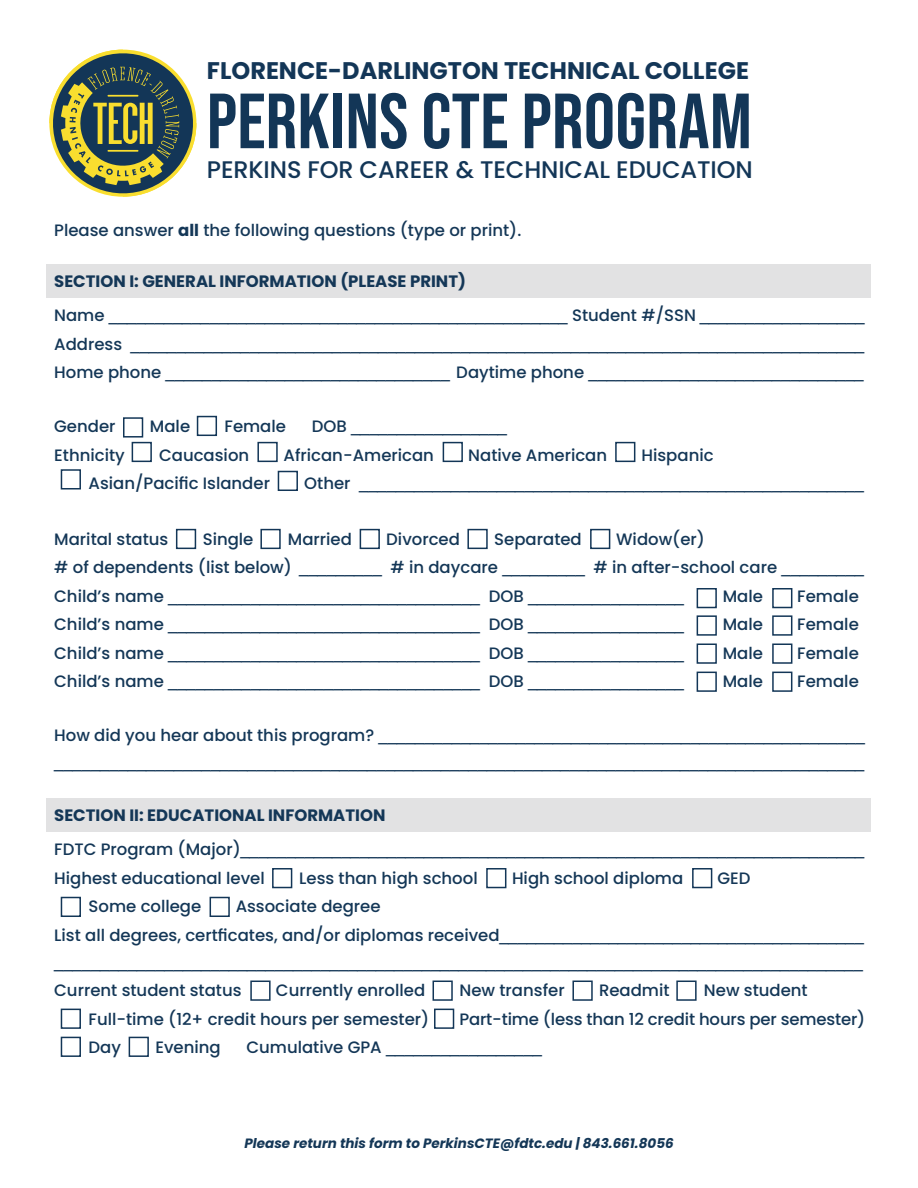
<style>
.page{position:relative;width:918px;height:1188px;background:#fff}
.page>*{position:absolute;margin:0;border:0;box-sizing:border-box;transform-origin:0 0}
.t1{font:700 78px "Bebas Neue Pro";letter-spacing:.005em;color:#133657}
.t2{font:700 24px "Poppins";color:#133657}
.t3{font:500 24px "Poppins";letter-spacing:-.005em;color:#133657}
.t4{font:16.5px/27px "Arial";color:#143757}
.t5{font:500 16.5px "Poppins";color:#143757}
.t6{font:700 16.5px "Poppins";color:#143757}
.t7{font:italic 700 13.5px "Poppins";color:#143757}
.s1{font-weight:700}
.s2{font-family:"Poppins";font-weight:500}
.s3{font-family:"Arial";font-weight:400}
</style>
<div class="page">
<svg style="left:49px;top:49px;width:148px;height:148px"></svg>
<div style="left:46px;top:264px;width:825px;height:34px;background:#e2e2e3"></div>
<div style="left:46px;top:798px;width:825px;height:33px;background:#e2e2e3"></div>
<div style="left:123px;top:417px;width:20px;height:21px;border:2px solid #133657"></div>
<div style="left:197px;top:416px;width:20px;height:20px;border:2px solid #133657"></div>
<div style="left:132px;top:442px;width:20px;height:20px;border:2px solid #133657"></div>
<div style="left:257px;top:442px;width:21px;height:20px;border:2px solid #133657"></div>
<div style="left:443px;top:442px;width:20px;height:20px;border:2px solid #133657"></div>
<div style="left:615px;top:442px;width:20px;height:20px;border:2px solid #133657"></div>
<div style="left:61px;top:469px;width:20px;height:21px;border:2px solid #133657"></div>
<div style="left:278px;top:471px;width:20px;height:20px;border:2px solid #133657"></div>
<div style="left:176px;top:529px;width:20px;height:20px;border:2px solid #133657"></div>
<div style="left:260px;top:529px;width:21px;height:20px;border:2px solid #133657"></div>
<div style="left:360px;top:529px;width:20px;height:20px;border:2px solid #133657"></div>
<div style="left:467px;top:529px;width:21px;height:20px;border:2px solid #133657"></div>
<div style="left:590px;top:529px;width:20px;height:20px;border:2px solid #133657"></div>
<div style="left:697px;top:588px;width:20px;height:20px;border:2px solid #133657"></div>
<div style="left:772px;top:588px;width:20px;height:20px;border:2px solid #133657"></div>
<div style="left:697px;top:615px;width:20px;height:21px;border:2px solid #133657"></div>
<div style="left:772px;top:615px;width:20px;height:21px;border:2px solid #133657"></div>
<div style="left:697px;top:644px;width:20px;height:20px;border:2px solid #133657"></div>
<div style="left:772px;top:644px;width:20px;height:20px;border:2px solid #133657"></div>
<div style="left:697px;top:672px;width:20px;height:20px;border:2px solid #133657"></div>
<div style="left:772px;top:672px;width:20px;height:20px;border:2px solid #133657"></div>
<div style="left:272px;top:868px;width:20px;height:20px;border:2px solid #133657"></div>
<div style="left:486px;top:868px;width:20px;height:20px;border:2px solid #133657"></div>
<div style="left:692px;top:868px;width:20px;height:20px;border:2px solid #133657"></div>
<div style="left:61px;top:897px;width:20px;height:20px;border:2px solid #133657"></div>
<div style="left:210px;top:897px;width:20px;height:20px;border:2px solid #133657"></div>
<div style="left:250px;top:981px;width:21px;height:20px;border:2px solid #133657"></div>
<div style="left:433px;top:981px;width:20px;height:20px;border:2px solid #133657"></div>
<div style="left:572px;top:981px;width:21px;height:20px;border:2px solid #133657"></div>
<div style="left:676px;top:981px;width:21px;height:20px;border:2px solid #133657"></div>
<div style="left:61px;top:1009px;width:20px;height:20px;border:2px solid #133657"></div>
<div style="left:434px;top:1009px;width:20px;height:20px;border:2px solid #133657"></div>
<div style="left:61px;top:1037px;width:20px;height:20px;border:2px solid #133657"></div>
<div style="left:129px;top:1037px;width:20px;height:20px;border:2px solid #133657"></div>
<p class="t2" style="left:207px;top:57px;width:544px">FLORENCE-DARLINGTON TECHNICAL COLLEGE</p>
<p class="t1" style="left:207px;top:77px;width:546px">PERKINS CTE PROGRAM</p>
<p class="t3" style="left:207px;top:156px;width:547px">PERKINS FOR CAREER &amp; TECHNICAL EDUCATION</p>
<p class="t5" style="left:54px;top:220px;width:469px">Please answer <span class="s1">all</span> the following questions (type or print).</p>
<p class="t6" style="left:54px;top:271px;width:413px">SECTION I: GENERAL INFORMATION (PLEASE PRINT)</p>
<p class="t4" style="left:54px;top:302px;width:812px"><span class="s2">Name</span> __________________________________________________ <span class="s2">Student #/SSN</span> __________________</p>
<p class="t4" style="left:54px;top:331px;width:812px"><span class="s2">Address</span> ________________________________________________________________________________</p>
<p class="t4" style="left:54px;top:359px;width:811px"><span class="s2">Home phone</span> _______________________________ <span class="s2">Daytime phone</span> ______________________________</p>
<p class="t5" style="left:54px;top:417px;width:63px">Gender</p>
<p class="t5" style="left:150px;top:417px;width:42px">Male</p>
<p class="t5" style="left:225px;top:417px;width:63px">Female</p>
<p class="t4" style="left:312px;top:413px;width:197px"><span class="s2">DOB</span> _________________</p>
<p class="t5" style="left:54px;top:445px;width:72px">Ethnicity</p>
<p class="t5" style="left:159px;top:445px;width:92px">Caucasion</p>
<p class="t5" style="left:284px;top:445px;width:152px">African-American</p>
<p class="t5" style="left:468px;top:445px;width:140px">Native American</p>
<p class="t5" style="left:642px;top:445px;width:74px">Hispanic</p>
<p class="t5" style="left:89px;top:474px;width:183px">Asian/Pacific Islander</p>
<p class="t4" style="left:304px;top:470px;width:561px"><span class="s2">Other</span> _______________________________________________________</p>
<p class="t5" style="left:54px;top:529px;width:116px">Marital status</p>
<p class="t5" style="left:203px;top:529px;width:52px">Single</p>
<p class="t5" style="left:288px;top:529px;width:66px">Married</p>
<p class="t5" style="left:386px;top:529px;width:75px">Divorced</p>
<p class="t5" style="left:494px;top:529px;width:89px">Separated</p>
<p class="t5" style="left:616px;top:529px;width:90px">Widow(er)</p>
<p class="t5" style="left:54px;top:558px;width:811px"># of dependents (list below) <span class="s3">_________</span> # in daycare <span class="s3">_________</span> # in after-school care <span class="s3">_________</span></p>
<p class="t4" style="left:54px;top:583px;width:631px"><span class="s2">Child’s name</span> __________________________________ <span class="s2">DOB</span> _________________</p>
<p class="t5" style="left:723px;top:586px;width:42px">Male</p>
<p class="t5" style="left:797px;top:586px;width:63px">Female</p>
<p class="t4" style="left:54px;top:611px;width:631px"><span class="s2">Child’s name</span> __________________________________ <span class="s2">DOB</span> _________________</p>
<p class="t5" style="left:723px;top:615px;width:42px">Male</p>
<p class="t5" style="left:797px;top:615px;width:63px">Female</p>
<p class="t4" style="left:54px;top:640px;width:631px"><span class="s2">Child’s name</span> __________________________________ <span class="s2">DOB</span> _________________</p>
<p class="t5" style="left:723px;top:643px;width:42px">Male</p>
<p class="t5" style="left:797px;top:643px;width:63px">Female</p>
<p class="t4" style="left:54px;top:668px;width:631px"><span class="s2">Child’s name</span> __________________________________ <span class="s2">DOB</span> _________________</p>
<p class="t5" style="left:723px;top:672px;width:42px">Male</p>
<p class="t5" style="left:797px;top:672px;width:63px">Female</p>
<p class="t4" style="left:54px;top:722px;width:812px"><span class="s2">How did you hear about this program?</span> _____________________________________________________ ________________________________________________________________________________________</p>
<p class="t6" style="left:54px;top:805px;width:333px">SECTION II: EDUCATIONAL INFORMATION</p>
<p class="t4" style="left:54px;top:836px;width:812px"><span class="s2">FDTC Program (Major)</span> ____________________________________________________________________</p>
<p class="t5" style="left:54px;top:868px;width:212px">Highest educational level</p>
<p class="t5" style="left:299px;top:868px;width:180px">Less than high school</p>
<p class="t5" style="left:512px;top:868px;width:173px">High school diploma</p>
<p class="t5" style="left:718px;top:868px;width:35px">GED</p>
<p class="t5" style="left:89px;top:897px;width:114px">Some college</p>
<p class="t5" style="left:236px;top:897px;width:146px">Associate degree</p>
<p class="t4" style="left:54px;top:922px;width:811px"><span class="s2">List all degrees, certficates, and/or diplomas received</span> ________________________________________ ________________________________________________________________________________________</p>
<p class="t5" style="left:54px;top:981px;width:189px">Current student status</p>
<p class="t5" style="left:276px;top:981px;width:151px">Currently enrolled</p>
<p class="t5" style="left:460px;top:981px;width:107px">New transfer</p>
<p class="t5" style="left:599px;top:981px;width:72px">Readmit</p>
<p class="t5" style="left:704px;top:981px;width:105px">New student</p>
<p class="t5" style="left:89px;top:1009px;width:342px">Full-time (12+ credit hours per semester)</p>
<p class="t5" style="left:459px;top:1009px;width:407px">Part-time (less than 12 credit hours per semester)</p>
<p class="t5" style="left:89px;top:1038px;width:34px">Day</p>
<p class="t5" style="left:155px;top:1038px;width:67px">Evening</p>
<p class="t4" style="left:246px;top:1034px;width:297px"><span class="s2">Cumulative GPA</span> _________________</p>
<p class="t7" style="left:245px;top:1136px;width:431px">Please return this form to PerkinsCTE@fdtc.edu | 843.661.8056</p>
</div>
